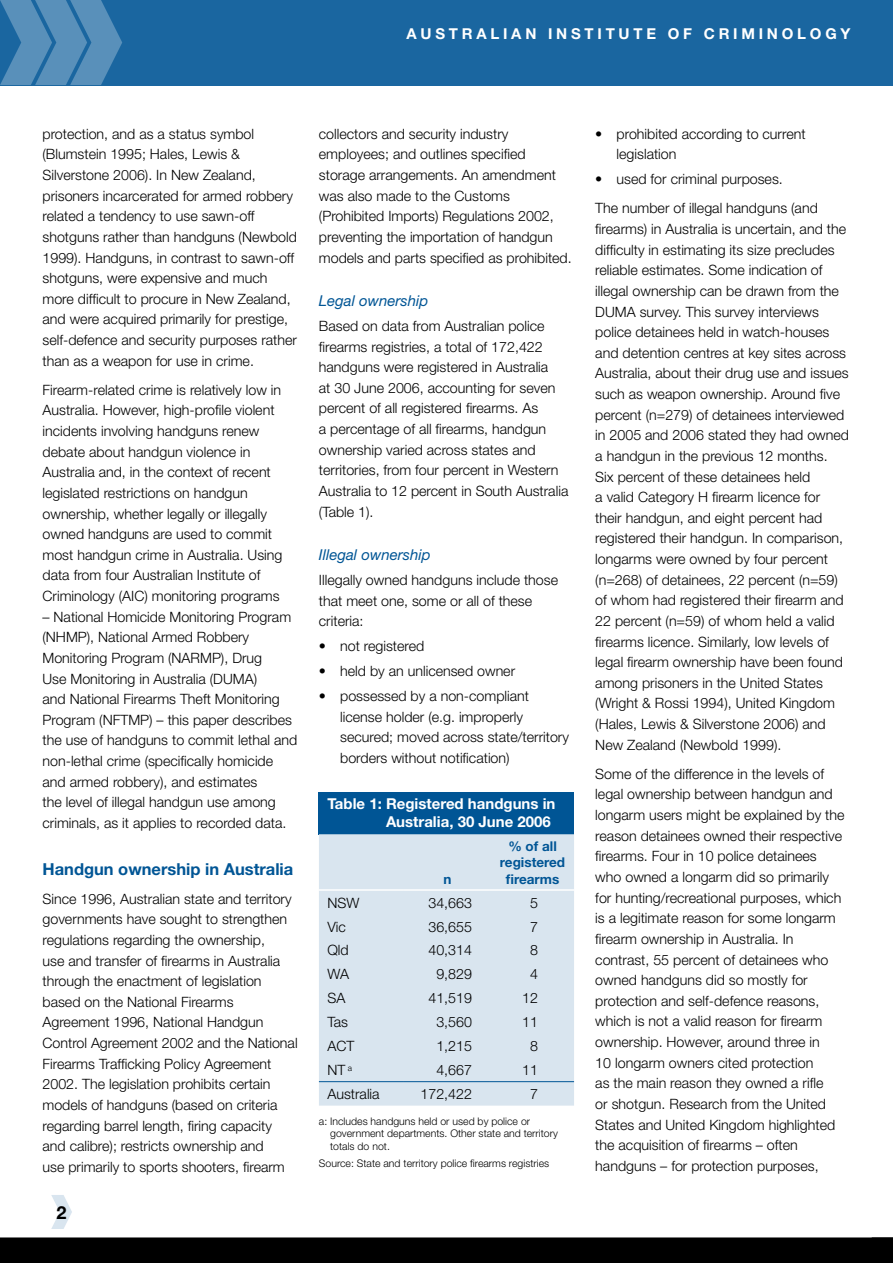
<style>
.page{position:relative;width:893px;height:1263px;background:#fff}
.page>*{position:absolute;margin:0;border:0;box-sizing:border-box;transform-origin:0 0}
.t1{font:700 18px "Helvetica Neue LT";color:#000}
.heading_1{font:700 16.5px "Helvetica Neue LT";color:#005595}
.table_heading{font:700 15px/18px "Helvetica Neue LT";color:#fff}
.table_heading-2{font:700 15px "Helvetica Neue LT";letter-spacing:.25em;color:#fff}
.heading_2{font:italic 15px "Helvetica Neue LT";color:#005595}
.text{font:300 14.25px/20.5px "Helvetica Neue LT";color:#000}
.bullets{font:300 14.25px/20.7px "Helvetica Neue LT";color:#000}
.text_before_bullet{font:300 14.25px/20.7px "Helvetica Neue LT";color:#000}
.bullets_last{font:300 14.25px "Helvetica Neue LT";color:#000}
.table_column_heading{font:700 13.5px/16.2px "Helvetica Neue LT";color:#005595;text-align:center}
.table_note_source{font:300 10.5px/12.6px "Helvetica Neue LT";color:#000}
</style>
<div class="page">
<div style="left:0;top:0;width:893px;height:85px;background:#1a66a0"></div>
<svg style="left:51px;top:1195px;width:21px;height:34px"></svg>
<svg style="left:0;top:0;width:122px;height:85px"></svg>
<div style="left:0;top:1237px;width:893px;height:26px;background:#000"></div>
<div style="left:319px;top:792px;width:255px;height:42px;background:#005595"></div>
<div style="left:319px;top:834px;width:255px;height:271px;background:#d9e5ef"></div>
<hr style="left:319px;top:889px;width:85px;height:2px;background:#fff">
<hr style="left:404px;top:889px;width:85px;height:2px;background:#fff">
<hr style="left:489px;top:889px;width:85px;height:2px;background:#fff">
<hr style="left:319px;top:1081px;width:85px;height:1px;background:#005595">
<hr style="left:404px;top:1081px;width:85px;height:1px;background:#005595">
<hr style="left:489px;top:1081px;width:85px;height:1px;background:#005595">
<p class="table_heading-2" style="left:407px;top:25px;width:445px">AUSTRALIAN INSTITUTE OF CRIMINOLOGY</p>
<p class="text" style="left:43px;top:123px;width:256px">protection, and as a status symbol (Blumstein 1995; Hales, Lewis &amp; Silverstone 2006). In New Zealand, prisoners incarcerated for armed robbery related a tendency to use sawn-off shotguns rather than handguns (Newbold 1999). Handguns, in contrast to sawn-off shotguns, were expensive and much more difficult to procure in New Zealand, and were acquired primarily for prestige, self-defence and security purposes rather than as a weapon for use in crime.</p>
<p class="text" style="left:43px;top:379px;width:241px">Firearm-related crime is relatively low in Australia. However, high-profile violent incidents involving handguns renew debate about handgun violence in Australia and, in the context of recent legislated restrictions on handgun ownership, whether legally or illegally owned handguns are used to commit most handgun crime in Australia. Using data from four Australian Institute of Criminology (AIC) monitoring programs</p>
<p class="text" style="left:43px;top:606px;width:256px">– National Homicide Monitoring Program (NHMP), National Armed Robbery Monitoring Program (NARMP), Drug<br>Use Monitoring in Australia (DUMA)<br>and National Firearms Theft Monitoring Program (NFTMP) – this paper describes the use of handguns to commit lethal and non-lethal crime (specifically homicide and armed robbery), and estimates<br>the level of illegal handgun use among criminals, as it applies to recorded data.</p>
<p class="heading_1" style="left:43px;top:858px;width:252px">Handgun ownership in Australia</p>
<p class="text" style="left:43px;top:888px;width:257px">Since 1996, Australian state and territory governments have sought to strengthen regulations regarding the ownership,<br>use and transfer of firearms in Australia through the enactment of legislation based on the National Firearms Agreement 1996, National Handgun Control Agreement 2002 and the National Firearms Trafficking Policy Agreement 2002. The legislation prohibits certain models of handguns (based on criteria regarding barrel length, firing capacity and calibre); restricts ownership and<br>use primarily to sports shooters, firearm</p>
<p class="t1" style="left:57px;top:1201px;width:12px">2</p>
<p class="text" style="left:319px;top:123px;width:254px">collectors and security industry employees; and outlines specified storage arrangements. An amendment was also made to the Customs (Prohibited Imports) Regulations 2002, preventing the importation of handgun models and parts specified as prohibited.</p>
<p class="heading_2" style="left:319px;top:292px;width:111px">Legal ownership</p>
<p class="text" style="left:319px;top:315px;width:251px">Based on data from Australian police firearms registries, a total of 172,422 handguns were registered in Australia<br>at 30 June 2006, accounting for seven percent of all registered firearms. As<br>a percentage of all firearms, handgun ownership varied across states and territories, from four percent in Western Australia to 12 percent in South Australia (Table 1).</p>
<p class="heading_2" style="left:319px;top:546px;width:113px">Illegal ownership</p>
<p class="text_before_bullet" style="left:319px;top:569px;width:241px">Illegally owned handguns include those that meet one, some or all of these criteria:</p>
<p class="bullets" style="left:319px;top:635px;width:107px">• not registered</p>
<p class="bullets" style="left:319px;top:660px;width:198px">• held by an unlicensed owner</p>
<p class="bullets" style="left:340px;top:685px;width:230px;text-indent:-21px">• possessed by a non-compliant license holder (e.g. improperly secured; moved across state/territory borders without notification)</p>
<p class="table_heading" style="left:386px;top:794px;width:171px;text-indent:-59px">Table 1: Registered handguns in<br>Australia, 30 June 2006</p>
<p class="table_column_heading" style="left:444px;top:870px;width:10px">n</p>
<p class="table_column_heading" style="left:500px;top:838px;width:67px">% of all registered firearms</p>
<p class="text" style="left:327px;top:892px;width:33px">NSW</p>
<p class="text" style="left:428px;top:892px;width:45px">34,663</p>
<p class="text" style="left:530px;top:892px;width:9px">5</p>
<p class="text" style="left:327px;top:916px;width:20px">Vic</p>
<p class="text" style="left:428px;top:916px;width:45px">36,655</p>
<p class="text" style="left:530px;top:916px;width:9px">7</p>
<p class="text" style="left:327px;top:940px;width:23px">Qld</p>
<p class="text" style="left:428px;top:940px;width:45px">40,314</p>
<p class="text" style="left:530px;top:940px;width:9px">8</p>
<p class="text" style="left:327px;top:964px;width:23px">WA</p>
<p class="text" style="left:436px;top:964px;width:37px">9,829</p>
<p class="text" style="left:530px;top:964px;width:9px">4</p>
<p class="text" style="left:327px;top:988px;width:19px">SA</p>
<p class="text" style="left:428px;top:988px;width:45px">41,519</p>
<p class="text" style="left:522px;top:988px;width:17px">12</p>
<p class="text" style="left:327px;top:1012px;width:22px">Tas</p>
<p class="text" style="left:436px;top:1012px;width:37px">3,560</p>
<p class="text" style="left:522px;top:1012px;width:17px">11</p>
<p class="text" style="left:327px;top:1036px;width:28px">ACT</p>
<p class="text" style="left:436px;top:1036px;width:37px">1,215</p>
<p class="text" style="left:530px;top:1036px;width:9px">8</p>
<p class="text" style="left:327px;top:1060px;width:26px">NT <sup>a</sup></p>
<p class="text" style="left:436px;top:1060px;width:37px">4,667</p>
<p class="text" style="left:522px;top:1060px;width:17px">11</p>
<p class="text" style="left:327px;top:1083px;width:54px">Australia</p>
<p class="text" style="left:420px;top:1083px;width:53px">172,422</p>
<p class="text" style="left:530px;top:1083px;width:9px">7</p>
<p class="table_note_source" style="left:330px;top:1114px;width:229px;text-indent:-11px">a: Includes handguns held or used by police or government departments. Other state and territory totals do not.</p>
<p class="table_note_source" style="left:319px;top:1156px;width:232px">Source: State and territory police firearms registries</p>
<p class="bullets" style="left:617px;top:123px;width:191px;text-indent:-21px">• prohibited according to current legislation</p>
<p class="bullets_last" style="left:595px;top:170px;width:189px">• used for criminal purposes.</p>
<p class="text" style="left:595px;top:198px;width:255px">The number of illegal handguns (and firearms) in Australia is uncertain, and the difficulty in estimating its size precludes reliable estimates. Some indication of illegal ownership can be drawn from the DUMA survey. This survey interviews police detainees held in watch-houses and detention centres at key sites across Australia, about their drug use and issues such as weapon ownership. Around five percent (n=279) of detainees interviewed in 2005 and 2006 stated they had owned a handgun in the previous 12 months.<br>Six percent of these detainees held<br>a valid Category H firearm licence for their handgun, and eight percent had registered their handgun. In comparison, longarms were owned by four percent (n=268) of detainees, 22 percent (n=59) of whom had registered their firearm and 22 percent (n=59) of whom held a valid firearms licence. Similarly, low levels of legal firearm ownership have been found among prisoners in the United States (Wright &amp; Rossi 1994), United Kingdom (Hales, Lewis &amp; Silverstone 2006) and New Zealand (Newbold 1999).</p>
<p class="text" style="left:595px;top:763px;width:251px">Some of the difference in the levels of legal ownership between handgun and longarm users might be explained by the reason detainees owned their respective firearms. Four in 10 police detainees who owned a longarm did so primarily for hunting/recreational purposes, which is a legitimate reason for some longarm firearm ownership in Australia. In contrast, 55 percent of detainees who owned handguns did so mostly for protection and self-defence reasons, which is not a valid reason for firearm ownership. However, around three in<br>10 longarm owners cited protection<br>as the main reason they owned a rifle<br>or shotgun. Research from the United States and United Kingdom highlighted the acquisition of firearms – often handguns – for protection purposes,</p>
</div>
